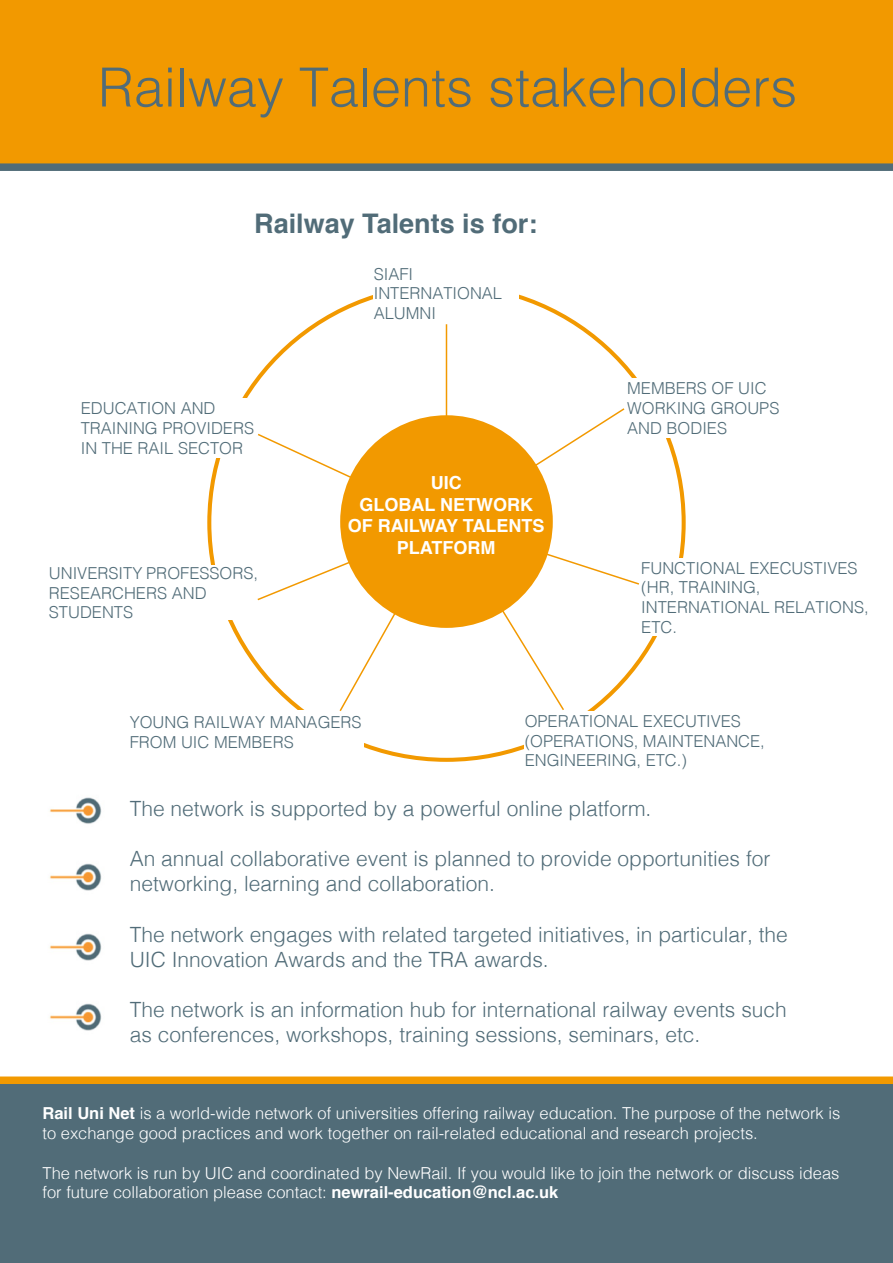
<style>
.page{position:relative;width:893px;height:1263px;background:#fff}
.page>*{position:absolute;margin:0;border:0;box-sizing:border-box;transform-origin:0 0}
.t1{font:300 54px "Helvetica";color:#516c78}
.t2{font:700 27px "Helvetica";color:#516c78}
.t3{font:300 21px/25.2px "Helvetica";color:#516c78}
.t4{font:700 18px "Helvetica";color:#fff}
.t5{font:300 16.5px/19.8px "Helvetica";color:#fff}
.t6{font:300 16.5px/19.8px "Helvetica";color:#516c78}
.s1{font-weight:700}
</style>
<div class="page">
<div style="left:0;top:0;width:893px;height:171px;background:#f29900"></div>
<div style="left:0;top:1076px;width:893px;height:187px;background:#516c78"></div>
<img style="left:50px;top:797px;width:52px;height:27px">
<img style="left:50px;top:863px;width:52px;height:28px">
<img style="left:50px;top:933px;width:52px;height:28px">
<img style="left:50px;top:1003px;width:52px;height:28px">
<hr style="left:446px;top:324px;width:1px;height:99px;background:#f29900">
<svg style="left:256px;top:407px;width:385px;height:304px"></svg>
<div style="left:341px;top:416px;width:211px;height:211px;background:#f29900;border-radius:50%"></div>
<p class="t1" style="left:98px;top:41px;width:701px">Railway Talents stakeholders</p>
<p class="t2" style="left:254px;top:202px;width:285px">Railway Talents is for:</p>
<p class="t6" style="left:81px;top:397px;width:175px">EDUCATION AND<br>TRAINING PROVIDERS<br>IN THE RAIL SECTOR</p>
<p class="t6" style="left:49px;top:562px;width:211px">UNIVERSITY PROFESSORS,<br>RESEARCHERS AND<br>STUDENTS</p>
<p class="t6" style="left:374px;top:263px;width:41px">SIAFI</p>
<p class="t6" style="left:374px;top:282px;width:130px">INTERNATIONAL</p>
<p class="t6" style="left:374px;top:302px;width:64px">ALUMNI</p>
<p class="t4" style="left:431px;top:468px;width:32px">UIC</p>
<p class="t4" style="left:359px;top:490px;width:175px">GLOBAL NETWORK</p>
<p class="t4" style="left:348px;top:511px;width:198px">OF RAILWAY TALENTS</p>
<p class="t4" style="left:397px;top:533px;width:100px">PLATFORM</p>
<p class="t6" style="left:627px;top:377px;width:154px">MEMBERS OF UIC<br>WORKING GROUPS<br>AND BODIES</p>
<p class="t6" style="left:641px;top:557px;width:218px">FUNCTIONAL EXECUSTIVES</p>
<p class="t6" style="left:641px;top:576px;width:121px">(HR, TRAINING,</p>
<p class="t6" style="left:641px;top:596px;width:229px">INTERNATIONAL RELATIONS,<br>ETC.</p>
<p class="t6" style="left:130px;top:711px;width:233px">YOUNG RAILWAY MANAGERS<br>FROM UIC MEMBERS</p>
<p class="t6" style="left:525px;top:710px;width:242px">OPERATIONAL EXECUTIVES (OPERATIONS, MAINTENANCE,<br>ENGINEERING, ETC.)</p>
<p class="t3" style="left:130px;top:794px;width:523px">The network is supported by a powerful online platform.</p>
<p class="t3" style="left:130px;top:844px;width:642px">An annual collaborative event is planned to provide opportunities for networking, learning and collaboration.</p>
<p class="t3" style="left:130px;top:920px;width:660px">The network engages with related targeted initiatives, in particular, the<br>UIC Innovation Awards and the TRA awards.</p>
<p class="t3" style="left:130px;top:996px;width:659px">The network is an information hub for international railway events such as conferences, workshops, training sessions, seminars, etc.</p>
<p class="t5" style="left:43px;top:1102px;width:799px"><span class="s1">Rail Uni Net</span> is a world-wide network of universities offering railway education. The purpose of the network is to exchange good practices and work together on rail-related educational and research projects.</p>
<p class="t5" style="left:43px;top:1161px;width:798px">The network is run by UIC and coordinated by NewRail. If you would like to join the network or discuss ideas for future collaboration please contact: <span class="s1">newrail-education@ncl.ac.uk</span></p>
</div>
